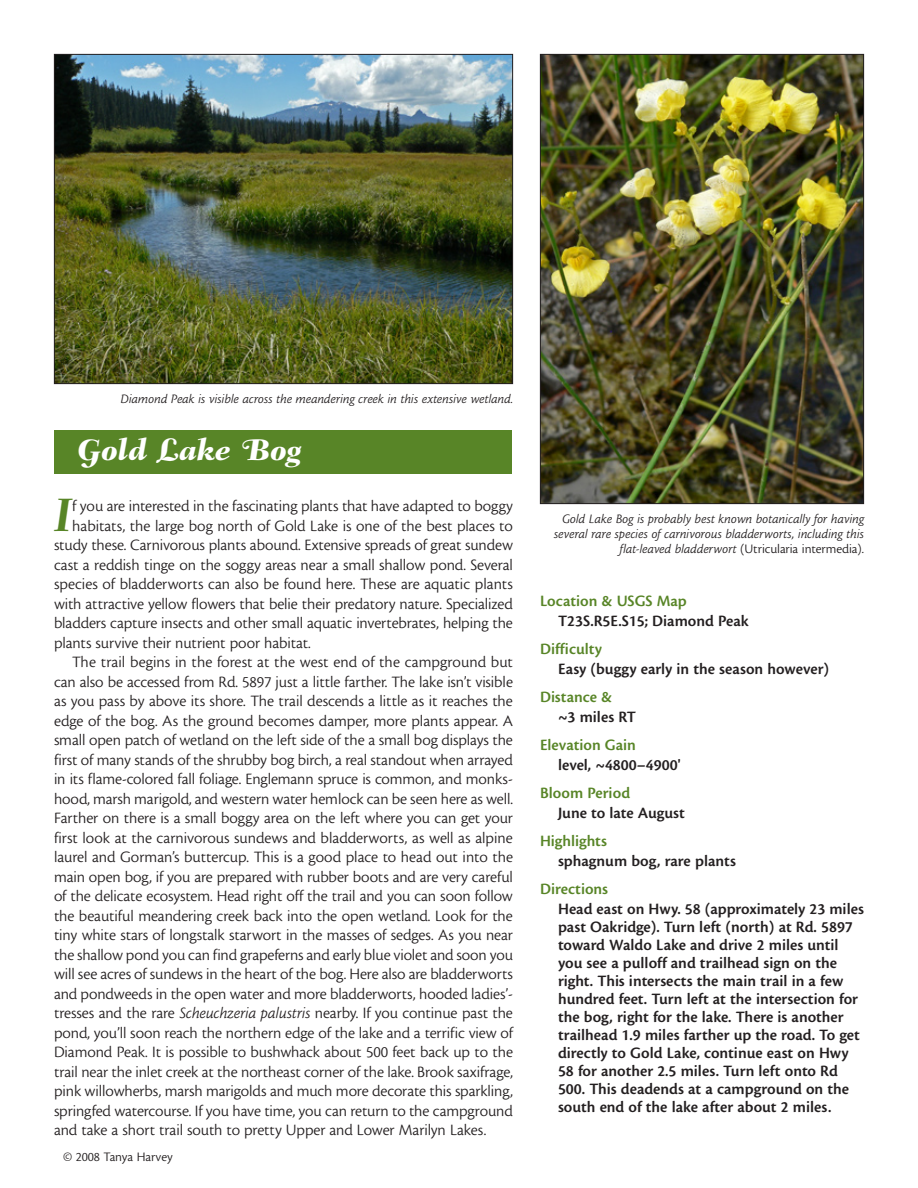
<style>
.page{position:relative;width:918px;height:1188px;background:#fff}
.page>*{position:absolute;margin:0;border:0;box-sizing:border-box;transform-origin:0 0}
.first_paragaph_of_de{font:47.7px "Fairfield LH Sw Bold Italic Os F";color:#588527}
.Hike_name{font:30px "Fairfield LH Sw Heavy Italic Os F";letter-spacing:-.015em;color:#fff}
.first_paragaph_of_de-2{font:16.5px/19.5px "Cronos MM 325 11";letter-spacing:-.005em;color:#231f20;text-align:justify}
.info{font:16.5px/18px "Cronos MM 574 11";color:#231f20}
.description_head{font:16.5px "Cronos MM 574 11";color:#588527}
.t1{font:13.5px/15px "Cronos MM It 325 9";letter-spacing:-.005em;color:#231f20;text-align:right}
.t2{font:13.5px "Cronos MM 325 9";letter-spacing:-.005em;color:#231f20}
.s1{font-family:"Cronos MM It 325 11"}
.s2{font-family:"Cronos MM 325 9"}
</style>
<div class="page">
<div style="left:54px;top:430px;width:458px;height:44px;background:#588527"></div>
<img style="left:56px;top:56px;width:455px;height:326px">
<div style="left:54px;top:54px;width:459px;height:330px;border:1px solid #231f20"></div>
<img style="left:542px;top:56px;width:320px;height:446px">
<div style="left:540px;top:54px;width:324px;height:450px;border:1px solid #231f20"></div>
<p class="t1" style="left:121px;top:392px;width:394px">Diamond Peak is visible across the meandering creek in this extensive wetland.</p>
<p class="Hike_name" style="left:78px;top:431px;width:226px">Gold Lake Bog</p>
<p class="first_paragaph_of_de" style="left:54px;top:485px;width:20px">I</p>
<p class="first_paragaph_of_de-2" style="left:72px;top:497px;width:442px">f you are interested in the fascinating plants that have adapted to boggy</p>
<p class="first_paragaph_of_de-2" style="left:72px;top:516px;width:442px">habitats, the large bog north of Gold Lake is one of the best places to</p>
<p class="first_paragaph_of_de-2" style="left:54px;top:536px;width:460px">study these. Carnivorous plants abound. Extensive spreads of great sundew</p>
<p class="first_paragaph_of_de-2" style="left:54px;top:555px;width:460px">cast a reddish tinge on the soggy areas near a small shallow pond. Several</p>
<p class="first_paragaph_of_de-2" style="left:54px;top:575px;width:460px">species of bladderworts can also be found here. These are aquatic plants</p>
<p class="first_paragaph_of_de-2" style="left:54px;top:594px;width:460px">with attractive yellow flowers that belie their predatory nature. Specialized</p>
<p class="first_paragaph_of_de-2" style="left:54px;top:614px;width:460px">bladders capture insects and other small aquatic invertebrates, helping the</p>
<p class="first_paragaph_of_de-2" style="left:54px;top:633px;width:258px">plants survive their nutrient poor habitat.</p>
<p class="first_paragaph_of_de-2" style="left:54px;top:653px;width:461px;text-indent:18px">The trail begins in the forest at the west end of the campground but can also be accessed from Rd. 5897 just a little farther. The lake isn’t visible as you pass by above its shore. The trail descends a little as it reaches the edge of the bog. As the ground becomes damper, more plants appear. A small open patch of wetland on the left side of the a small bog displays the first of many stands of the shrubby bog birch, a real standout when arrayed in its flame-colored fall foliage. Englemann spruce is common, and monks&shy;hood, marsh marigold, and western water hemlock can be seen here as well.<br>Farther on there is a small boggy area on the left where you can get your first look at the carnivorous sundews and bladderworts, as well as alpine laurel and Gorman’s buttercup. This is a good place to head out into the main open bog, if you are prepared with rubber boots and are very careful of the delicate ecosystem. Head right off the trail and you can soon follow the beautiful meandering creek back into the open wetland. Look for the tiny white stars of longstalk starwort in the masses of sedges. As you near the shallow pond you can find grapeferns and early blue violet and soon you will see acres of sundews in the heart of the bog. Here also are bladderworts and pondweeds in the open water and more bladderworts, hooded ladies’- tresses and the rare <span class="s1">Scheuchzeria palustris</span> nearby. If you continue past the pond, you’ll soon reach the northern edge of the lake and a terrific view of Diamond Peak. It is possible to bushwhack about 500 feet back up to the trail near the inlet creek at the northeast corner of the lake. Brook saxifrage, pink willowherbs, marsh marigolds and much more decorate this sparkling, springfed watercourse. If you have time, you can return to the campground and take a short trail south to pretty Upper and Lower Marilyn Lakes.</p>
<p class="t2" style="left:63px;top:1149px;width:111px">© 2008 Tanya Harvey</p>
<p class="t1" style="left:554px;top:512px;width:312px">Gold Lake Bog is probably best known botanically for having several rare species of carnivorous bladderworts, including this flat-leaved bladderwort <span class="s2">(Utricularia intermedia).</span></p>
<p class="description_head" style="left:540px;top:593px;width:148px">Location &amp; USGS Map</p>
<p class="info" style="left:558px;top:612px;width:192px">T23S.R5E.S15; Diamond Peak</p>
<p class="description_head" style="left:540px;top:641px;width:63px">Difficulty</p>
<p class="info" style="left:558px;top:660px;width:273px">Easy (buggy early in the season however)</p>
<p class="description_head" style="left:540px;top:689px;width:74px">Distance &amp;</p>
<p class="info" style="left:558px;top:708px;width:80px">~3 miles RT</p>
<p class="description_head" style="left:540px;top:737px;width:98px">Elevation Gain</p>
<p class="info" style="left:558px;top:756px;width:124px">level, ~4800–4900'</p>
<p class="description_head" style="left:540px;top:785px;width:92px">Bloom Period</p>
<p class="info" style="left:558px;top:804px;width:128px">June to late August</p>
<p class="description_head" style="left:540px;top:833px;width:69px">Highlights</p>
<p class="info" style="left:558px;top:852px;width:179px">sphagnum bog, rare plants</p>
<p class="description_head" style="left:540px;top:881px;width:70px">Directions</p>
<p class="info" style="left:558px;top:900px;width:308px">Head east on Hwy. 58 (approximately 23 miles past Oakridge). Turn left (north) at Rd. 5897 toward Waldo Lake and drive 2 miles until you see a pulloff and trailhead sign on the right. This intersects the main trail in a few hundred feet. Turn left at the intersection for the bog, right for the lake. There is another trailhead 1.9 miles farther up the road. To get directly to Gold Lake, continue east on Hwy 58 for another 2.5 miles. Turn left onto Rd 500. This deadends at a campground on the south end of the lake after about 2 miles.</p>
</div>
